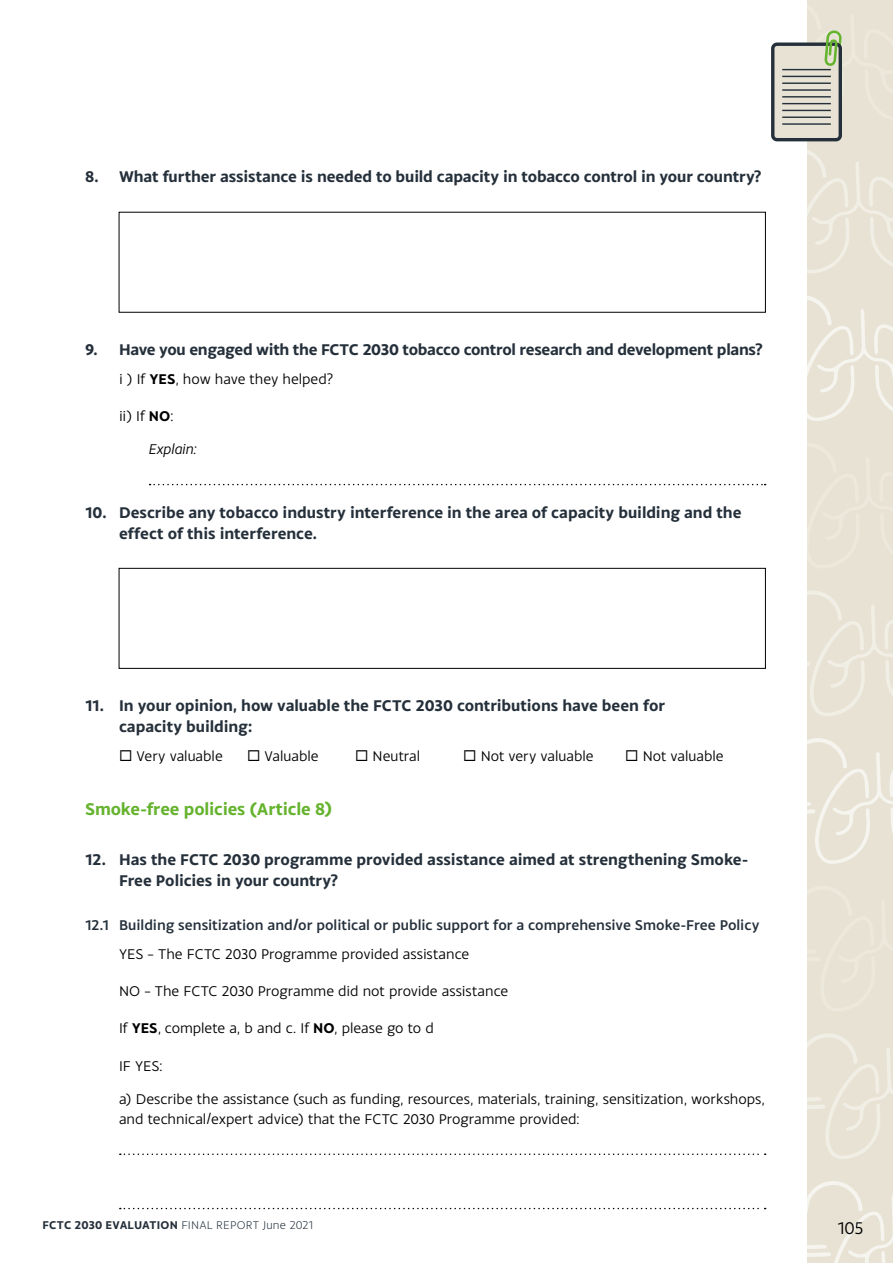
<style>
.page{position:relative;width:893px;height:1263px;background:#fff}
.page>*{position:absolute;margin:0;border:0;box-sizing:border-box;transform-origin:0 0}
.Form_1{font:700 18px "Monsal Gothic";letter-spacing:-.005em;color:#65b32e}
.t1{font:18px "Monsal Gothic";color:#000}
.Form_2{font:700 16.5px/21px "Monsal Gothic";letter-spacing:-.01em;color:#25303b}
.Form_text{font:15px "Monsal Gothic";color:#000}
.Form_text_rule_under{font:15px/20.2px "Monsal Gothic";letter-spacing:-.005em;color:#000}
.Form_3{font:500 15px "Monsal Gothic";color:#25303b}
.Form_text_rule_under-2{font:italic 15px "Monsal Gothic";color:#000}
.t2{font:300 12px "Monsal Gothic";letter-spacing:.01em;color:#25303b}
.s1{font-weight:700}
</style>
<div class="page">
<div style="left:808px;top:0;width:85px;height:1263px;background:#e7e2d3"></div>
<svg style="left:808px;top:738px;width:85px;height:126px"></svg>
<svg style="left:808px;top:591px;width:85px;height:125px"></svg>
<svg style="left:808px;top:150px;width:85px;height:123px"></svg>
<svg style="left:808px;top:296px;width:85px;height:125px"></svg>
<svg style="left:808px;top:1181px;width:85px;height:82px"></svg>
<svg style="left:808px;top:1034px;width:85px;height:125px"></svg>
<div style="left:773px;top:44px;width:67px;height:96px;background:#e7e2d3;border-radius:4px"></div>
<div style="left:771px;top:43px;width:71px;height:98px;border:3px solid #25303b;border-radius:4px"></div>
<hr style="left:782px;top:69px;width:49px;height:1px;background:#25303b">
<hr style="left:782px;top:76px;width:49px;height:1px;background:#25303b">
<hr style="left:782px;top:83px;width:49px;height:1px;background:#25303b">
<hr style="left:782px;top:89px;width:49px;height:2px;background:#25303b">
<hr style="left:782px;top:96px;width:49px;height:2px;background:#25303b">
<hr style="left:782px;top:103px;width:49px;height:1px;background:#25303b">
<hr style="left:782px;top:110px;width:49px;height:1px;background:#25303b">
<hr style="left:782px;top:117px;width:49px;height:1px;background:#25303b">
<hr style="left:782px;top:123px;width:49px;height:2px;background:#25303b">
<svg style="left:808px;top:30px;width:34px;height:96px"></svg>
<div style="left:119px;top:212px;width:647px;height:101px;border:1px solid #000"></div>
<svg style="left:150px;top:484px;width:616px;height:1px"></svg>
<div style="left:119px;top:568px;width:647px;height:101px;border:1px solid #000"></div>
<svg style="left:120px;top:1153px;width:646px;height:2px"></svg>
<svg style="left:120px;top:1208px;width:646px;height:1px"></svg>
<p class="Form_2" style="left:85px;top:166px;width:678px">8. What further assistance is needed to build capacity in tobacco control in your country?</p>
<p class="Form_2" style="left:85px;top:339px;width:680px">9. Have you engaged with the FCTC 2030 tobacco control research and development plans?</p>
<p class="Form_text" style="left:119px;top:369px;width:216px">i ) If <span class="s1">YES</span>, how have they helped?</p>
<p class="Form_text" style="left:119px;top:407px;width:56px">ii) If <span class="s1">NO</span>:</p>
<p class="Form_text_rule_under-2" style="left:149px;top:440px;width:50px">Explain:</p>
<p class="Form_2" style="left:119px;top:501px;width:624px;text-indent:-34px">10. Describe any tobacco industry interference in the area of capacity building and the effect of this interference.</p>
<p class="Form_2" style="left:119px;top:695px;width:547px;text-indent:-34px">11. In your opinion, how valuable the FCTC 2030 contributions have been for capacity building:</p>
<p class="Form_text" style="left:119px;top:747px;width:105px">◻ Very valuable</p>
<p class="Form_text" style="left:247px;top:747px;width:73px">◻ Valuable</p>
<p class="Form_text" style="left:355px;top:747px;width:67px">◻ Neutral</p>
<p class="Form_text" style="left:463px;top:747px;width:132px">◻ Not very valuable</p>
<p class="Form_text" style="left:625px;top:747px;width:100px">◻ Not valuable</p>
<p class="Form_1" style="left:85px;top:797px;width:248px">Smoke-free policies (Article 8)</p>
<p class="Form_2" style="left:119px;top:848px;width:630px;text-indent:-34px">12. Has the FCTC 2030 programme provided assistance aimed at strengthening Smoke-<br>Free Policies in your country?</p>
<p class="Form_3" style="left:85px;top:915px;width:676px">12.1 Building sensitization and/or political or public support for a comprehensive Smoke-Free Policy</p>
<p class="Form_text" style="left:119px;top:944px;width:352px">YES – The FCTC 2030 Programme provided assistance</p>
<p class="Form_text" style="left:119px;top:982px;width:391px">NO – The FCTC 2030 Programme did not provide assistance</p>
<p class="Form_text" style="left:119px;top:1019px;width:316px">If <span class="s1">YES</span>, complete a, b and c. If <span class="s1">NO</span>, please go to d</p>
<p class="Form_text" style="left:119px;top:1056px;width:45px">IF YES:</p>
<p class="Form_text_rule_under" style="left:119px;top:1088px;width:647px">a) Describe the assistance (such as funding, resources, materials, training, sensitization, workshops, and technical/expert advice) that the FCTC 2030 Programme provided:</p>
<p class="t2" style="left:43px;top:1218px;width:272px"><span class="s1">FCTC 2030 EVALUATION</span> FINAL REPORT June 2021</p>
<p class="t1" style="left:837px;top:1217px;width:28px">105</p>
</div>
